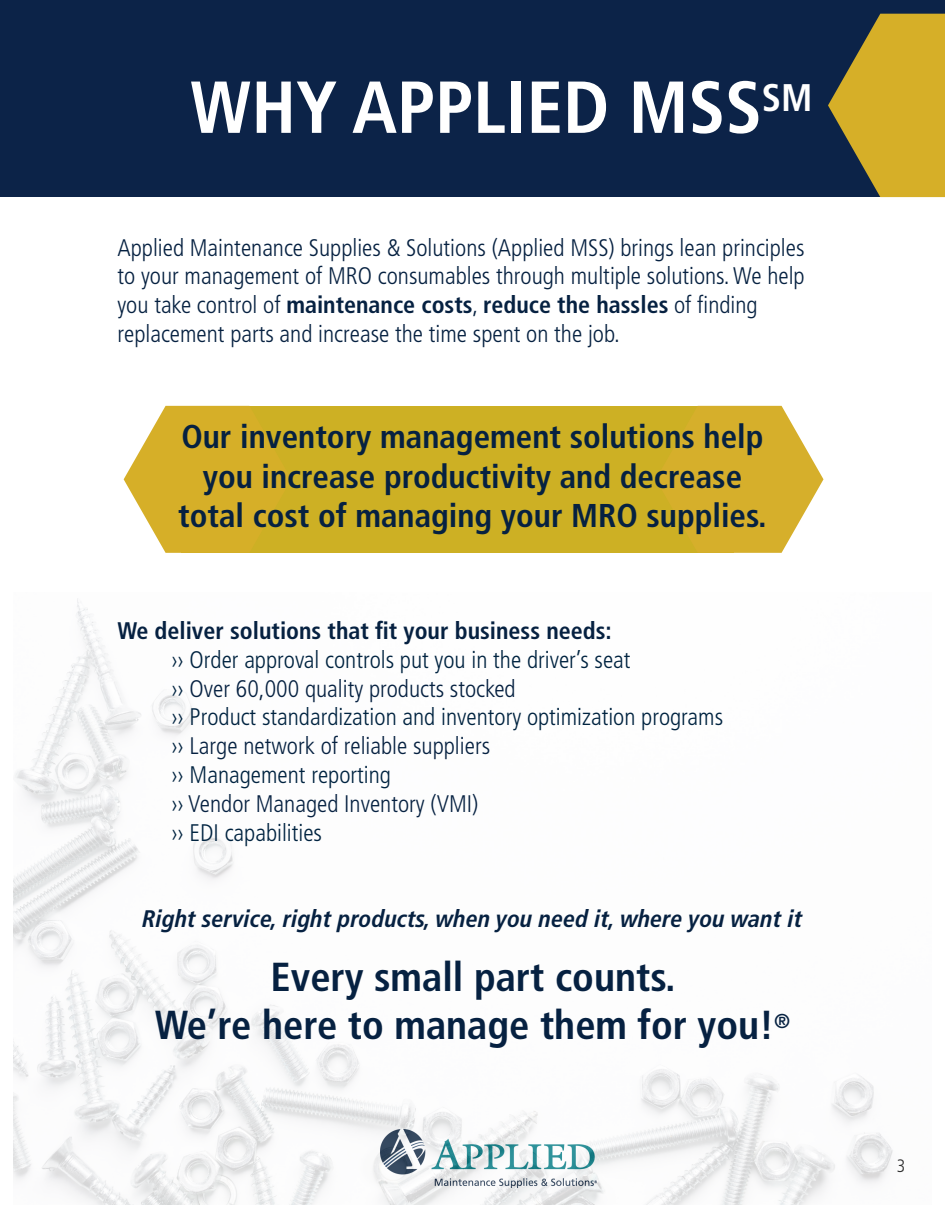
<style>
.page{position:relative;width:945px;height:1215px;background:#fff}
.page>*{position:absolute;margin:0;border:0;box-sizing:border-box;transform-origin:0 0}
.t1{font:700 condensed 73.5px "Frutiger LT Pro";color:#fff}
.t2{font:700 condensed 40.5px "Frutiger LT Pro";color:#062141}
.t3{font:700 condensed 33px "Frutiger LT Pro";color:#062141}
.t4{font:300 condensed 24px/28.8px "Frutiger LT Pro";color:#062141;text-align:justify}
.t5{font:300 condensed 24px "Frutiger LT Pro";color:#002340}
.t6{font:italic 700 condensed 24px "Frutiger LT Pro";color:#062141}
.t7{font:700 condensed 24px "Frutiger LT Pro";color:#062141}
.t8{font:300 condensed 18px "Frutiger LT Pro";color:#000}
.s1{font-weight:700}
.s2{color:#002340}
</style>
<div class="page">
<div style="left:0;top:0;width:945px;height:197px;background:#0c2348"></div>
<svg style="left:828px;top:14px;width:117px;height:183px"></svg>
<img style="left:14px;top:598px;width:879px;height:606px">
<div style="left:181px;top:406px;width:553px;height:147px;background:#cdb024"></div>
<svg style="left:124px;top:406px;width:57px;height:147px"></svg>
<svg style="left:734px;top:406px;width:90px;height:147px"></svg>
<p class="t1" style="left:190px;top:64px;width:624px">WHY APPLIED MSS<sup>SM</sup></p>
<p class="t4" style="left:117px;top:233px;width:689px">Applied Maintenance Supplies &amp; Solutions (Applied MSS) brings lean principles to your management of MRO consumables through multiple solutions. We help you take control of <span class="s1">maintenance costs</span>, <span class="s1">reduce the hassles</span> of finding</p>
<p class="t4" style="left:117px;top:320px;width:504px">replacement parts and increase the time spent on the job.</p>
<p class="t3" style="left:181px;top:417px;width:584px">Our inventory management solutions help</p>
<p class="t3" style="left:203px;top:457px;width:541px">you increase productivity and decrease</p>
<p class="t3" style="left:178px;top:496px;width:590px">total cost of managing your MRO supplies.</p>
<p class="t7" style="left:117px;top:616px;width:496px">We deliver solutions that fit your business needs:</p>
<p class="t5" style="left:171px;top:646px;width:461px">›› Order approval controls put you in the driver’s seat</p>
<p class="t4" style="left:171px;top:674px;width:346px"><span class="s2">››</span> Over 60,000 quality products stocked</p>
<p class="t5" style="left:171px;top:703px;width:553px">›› Product standardization and inventory optimization programs</p>
<p class="t4" style="left:171px;top:732px;width:320px"><span class="s2">››</span> Large network of reliable suppliers</p>
<p class="t5" style="left:171px;top:761px;width:221px">›› Management reporting</p>
<p class="t4" style="left:171px;top:789px;width:309px"><span class="s2">››</span> Vendor Managed Inventory (VMI)</p>
<p class="t5" style="left:171px;top:819px;width:152px">›› EDI capabilities</p>
<p class="t6" style="left:143px;top:904px;width:661px">Right service, right products, when you need it, where you want it</p>
<p class="t2" style="left:271px;top:953px;width:407px">Every small part counts.</p>
<p class="t2" style="left:155px;top:1001px;width:637px">We’re here to manage them for you!<sup>®</sup></p>
<p class="t8" style="left:897px;top:1156px;width:10px">3</p>
</div>
